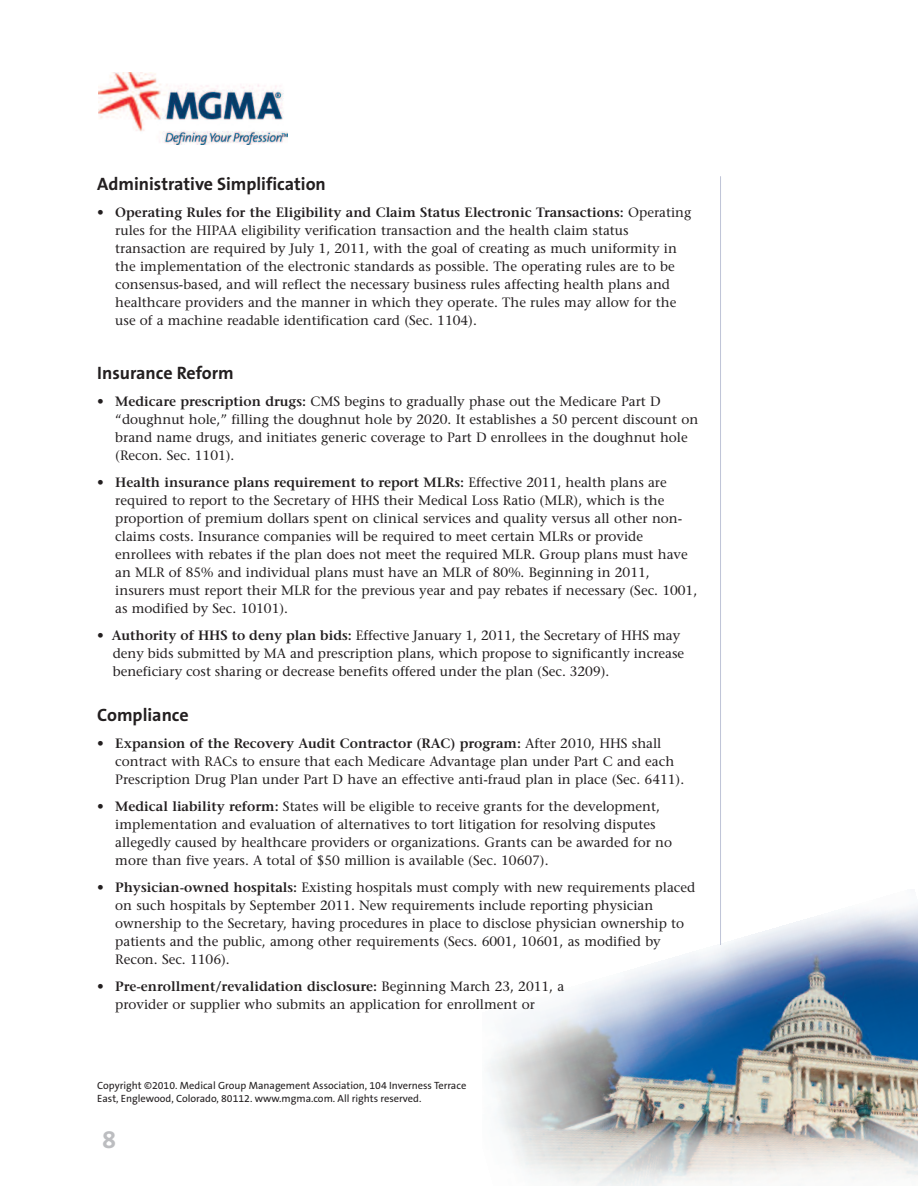
<style>
.page{position:relative;width:918px;height:1188px;background:#fff}
.page>*{position:absolute;margin:0;border:0;box-sizing:border-box;transform-origin:0 0}
.t1{font:700 25.5px "The Sans B7";color:#bcbdc0}
.t2{font:700 18px "The Sans B7";color:#231f20}
.t3{font:13.5px/18px "Stone Serif";color:#231f20}
.t4{font:10.5px/12.6px "The Sans B5 Plain";color:#231f20}
.s1{font-weight:600}
</style>
<div class="page">
<img style="left:488px;top:906px;width:430px;height:280px">
<hr style="left:720px;top:176px;width:1px;height:769px;background:#bfc4d7">
<img style="left:99px;top:73px;width:188px;height:71px">
<h2 class="t2" style="left:97px;top:175px;width:230px">Administrative Simplification</h2>
<p class="t3" style="left:115px;top:205px;width:578px;text-indent:-18px">• <span class="s1">Operating Rules for the Eligibility and Claim Status Electronic Transactions:</span> Operating rules for the HIPAA eligibility verification transaction and the health claim status transaction are required by July 1, 2011, with the goal of creating as much uniformity in the implementation of the electronic standards as possible. The operating rules are to be consensus-based, and will reflect the necessary business rules affecting health plans and healthcare providers and the manner in which they operate. The rules may allow for the use of a machine readable identification card (Sec. 1104).</p>
<h2 class="t2" style="left:97px;top:364px;width:138px">Insurance Reform</h2>
<p class="t3" style="left:115px;top:394px;width:584px;text-indent:-18px">• <span class="s1">Medicare prescription drugs:</span> CMS begins to gradually phase out the Medicare Part D “doughnut hole,” filling the doughnut hole by 2020. It establishes a 50 percent discount on brand name drugs, and initiates generic coverage to Part D enrollees in the doughnut hole (Recon. Sec. 1101).</p>
<p class="t3" style="left:115px;top:475px;width:583px;text-indent:-18px">• <span class="s1">Health insurance plans requirement to report MLRs:</span> Effective 2011, health plans are required to report to the Secretary of HHS their Medical Loss Ratio (MLR), which is the proportion of premium dollars spent on clinical services and quality versus all other non&shy;claims costs. Insurance companies will be required to meet certain MLRs or provide enrollees with rebates if the plan does not meet the required MLR. Group plans must have an MLR of 85% and individual plans must have an MLR of 80%. Beginning in 2011, insurers must report their MLR for the previous year and pay rebates if necessary (Sec. 1001, as modified by Sec. 10101).</p>
<p class="t3" style="left:113px;top:628px;width:573px;text-indent:-15px">• <span class="s1">Authority of HHS to deny plan bids:</span> Effective January 1, 2011, the Secretary of HHS may deny bids submitted by MA and prescription plans, which propose to significantly increase beneficiary cost sharing or decrease benefits offered under the plan (Sec. 3209).</p>
<h2 class="t2" style="left:97px;top:706px;width:93px">Compliance</h2>
<p class="t3" style="left:115px;top:736px;width:570px;text-indent:-18px">• <span class="s1">Expansion of the Recovery Audit Contractor (RAC) program:</span> After 2010, HHS shall contract with RACs to ensure that each Medicare Advantage plan under Part C and each<br>Prescription Drug Plan under Part D have an effective anti-fraud plan in place (Sec. 6411).</p>
<p class="t3" style="left:115px;top:799px;width:558px;text-indent:-18px">• <span class="s1">Medical liability reform:</span> States will be eligible to receive grants for the development, implementation and evaluation of alternatives to tort litigation for resolving disputes allegedly caused by healthcare providers or organizations. Grants can be awarded for no more than five years. A total of $50 million is available (Sec. 10607).</p>
<p class="t3" style="left:115px;top:880px;width:581px;text-indent:-18px">• <span class="s1">Physician-owned hospitals:</span> Existing hospitals must comply with new requirements placed on such hospitals by September 2011. New requirements include reporting physician ownership to the Secretary, having procedures in place to disclose physician ownership to patients and the public, among other requirements (Secs. 6001, 10601, as modified by Recon. Sec. 1106).</p>
<p class="t3" style="left:115px;top:979px;width:451px;text-indent:-18px">• <span class="s1">Pre-enrollment/revalidation disclosure:</span> Beginning March 23, 2011, a provider or supplier who submits an application for enrollment or</p>
<p class="t4" style="left:97px;top:1080px;width:371px">Copyright ©2010. Medical Group Management Association, 104 Inverness Terrace<br>East, Englewood, Colorado, 80112. www.mgma.com. All rights reserved.</p>
<h1 class="t1" style="left:102px;top:1126px;width:16px">8</h1>
</div>
